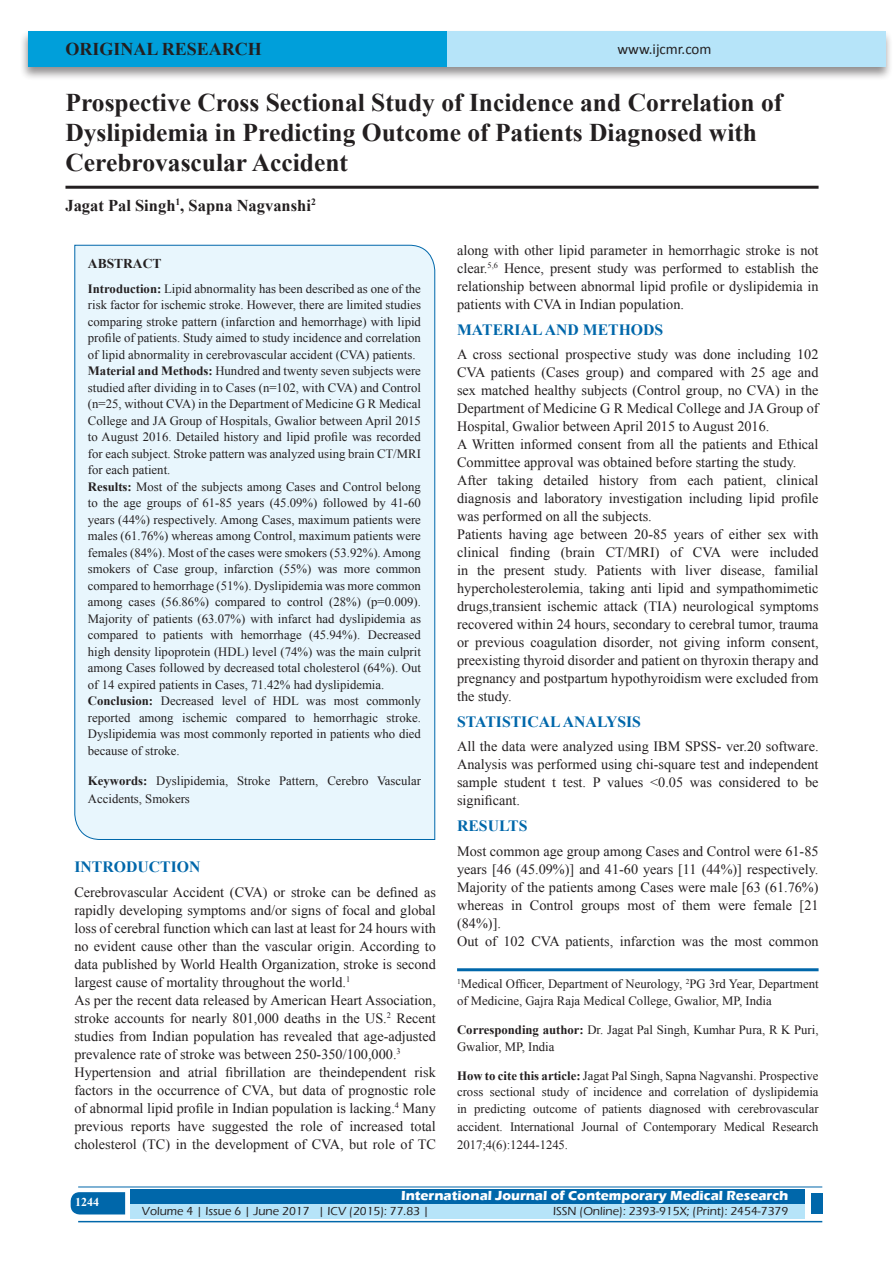
<style>
.page{position:relative;width:893px;height:1263px;background:#fff}
.page>*{position:absolute;margin:0;border:0;box-sizing:border-box;transform-origin:0 0}
.A_Title_New{font:700 25.5px/30px "Times New Roman";color:#231f20}
.AT_new{font:700 18px "Times New Roman";color:#231f20}
.AU-New{font:700 16.5px "Times New Roman";color:#231f20}
.t1{font:700 15.75px "Times New Roman";color:#0067aa}
.t2{font:15px "Calibri";color:#231f20}
.TX_New{font:14.25px/18px "Times New Roman";color:#231f20;text-align:justify}
.t3{font:700 13.5px "Eras ITC";color:#fff}
.t4{font:700 13.5px "Times New Roman";color:#231f20}
.HTC_new{font:12.75px/16.5px "Times New Roman";color:#231f20}
.Affi_New{font:12.75px/16.5px "Times New Roman";color:#231f20}
.Corresponding{font:12.75px/16.5px "Times New Roman";color:#231f20}
.t5{font:500 12px "Eras ITC";color:#231f20}
.t6{font:700 12px "Times New Roman";color:#fff}
.s1{font-weight:700}
</style>
<div class="page">
<div style="left:19px;top:29px;width:874px;height:52px;background:#231f20;opacity:.5"></div>
<div style="left:28px;top:31px;width:857px;height:35px;background:#b6e4f9"></div>
<div style="left:28px;top:31px;width:418px;height:35px;background:#009fda"></div>
<svg style="left:71px;top:1192px;width:54px;height:22px"></svg>
<div style="left:130px;top:1189px;width:674px;height:15px;background:#0067aa"></div>
<div style="left:130px;top:1204px;width:674px;height:15px;background:#b6e4f9"></div>
<hr style="left:78px;top:1186px;width:744px;height:1px;background:#0067aa">
<hr style="left:78px;top:1221px;width:744px;height:1px;background:#0067aa">
<div style="left:811px;top:1193px;width:11px;height:21px;background:#0067aa"></div>
<hr style="left:65px;top:186px;width:754px;height:3px;background:#231f20">
<div style="left:74px;top:244px;width:361px;height:596px;background:#e8f6fd"></div>
<hr style="left:457px;top:968px;width:362px;height:3px;background:#0067aa">
<p class="AT_new" style="left:65px;top:36px;width:198px">ORIGINAL RESEARCH</p>
<p class="t2" style="left:617px;top:40px;width:96px">www.ijcmr.com</p>
<p class="A_Title_New" style="left:65px;top:87px;width:718px">Prospective Cross Sectional Study of Incidence and Correlation of<br>Dyslipidemia in Predicting Outcome of Patients Diagnosed with<br>Cerebrovascular Accident</p>
<p class="AU-New" style="left:65px;top:194px;width:252px">Jagat Pal Singh<sup>1</sup>, Sapna Nagvanshi<sup>2</sup></p>
<p class="t4" style="left:88px;top:254px;width:75px">ABSTRACT</p>
<p class="HTC_new" style="left:88px;top:280px;width:335px"><span class="s1">Introduction:</span> Lipid abnormality has been described as one of the risk factor for ischemic stroke. However, there are limited studies comparing stroke pattern (infarction and hemorrhage) with lipid profile of patients. Study aimed to study incidence and correlation of lipid abnormality in cerebrovascular accident (CVA) patients.<br><span class="s1">Material and Methods:</span> Hundred and twenty seven subjects were studied after dividing in to Cases (n=102, with CVA) and Control (n=25, without CVA) in the Department of Medicine G R Medical College and JA Group of Hospitals, Gwalior between April 2015 to August 2016. Detailed history and lipid profile was recorded for each subject. Stroke pattern was analyzed using brain CT/MRI for each patient.<br><span class="s1">Results:</span> Most of the subjects among Cases and Control belong to the age groups of 61-85 years (45.09%) followed by 41-60 years (44%) respectively. Among Cases, maximum patients were males (61.76%) whereas among Control, maximum patients were females (84%). Most of the cases were smokers (53.92%). Among smokers of Case group, infarction (55%) was more common compared to hemorrhage (51%). Dyslipidemia was more common among cases (56.86%) compared to control (28%) (p=0.009).<br>Majority of patients (63.07%) with infarct had dyslipidemia as compared to patients with hemorrhage (45.94%). Decreased high density lipoprotein (HDL) level (74%) was the main culprit among Cases followed by decreased total cholesterol (64%). Out of 14 expired patients in Cases, 71.42% had dyslipidemia.<br><span class="s1">Conclusion:</span> Decreased level of HDL was most commonly reported among ischemic compared to hemorrhagic stroke.<br>Dyslipidemia was most commonly reported in patients who died because of stroke.</p>
<p class="HTC_new" style="left:88px;top:772px;width:335px;line-height:18px"><span class="s1">Keywords:</span> Dyslipidemia, Stroke Pattern, Cerebro Vascular<br>Accidents, Smokers</p>
<h1 class="t1" style="left:74px;top:856px;width:127px">INTRODUCTION</h1>
<p class="TX_New" style="left:74px;top:882px;width:363px">Cerebrovascular Accident (CVA) or stroke can be defined as rapidly developing symptoms and/or signs of focal and global loss of cerebral function which can last at least for 24 hours with no evident cause other than the vascular origin. According to data published by World Health Organization, stroke is second largest cause of mortality throughout the world.<sup>1</sup></p>
<p class="TX_New" style="left:74px;top:990px;width:363px">As per the recent data released by American Heart Association, stroke accounts for nearly 801,000 deaths in the US.<sup>2</sup> Recent studies from Indian population has revealed that age-adjusted prevalence rate of stroke was between 250-350/100,000.<sup>3</sup></p>
<p class="TX_New" style="left:74px;top:1062px;width:363px">Hypertension and atrial fibrillation are theindependent risk factors in the occurrence of CVA, but data of prognostic role of abnormal lipid profile in Indian population is lacking.<sup>4</sup> Many previous reports have suggested the role of increased total cholesterol (TC) in the development of CVA, but role of TC</p>
<p class="TX_New" style="left:457px;top:241px;width:363px">along with other lipid parameter in hemorrhagic stroke is not clear.<sup>5,6</sup> Hence, present study was performed to establish the relationship between abnormal lipid profile or dyslipidemia in patients with CVA in Indian population.</p>
<h1 class="t1" style="left:457px;top:318px;width:208px">MATERIAL AND METHODS</h1>
<p class="TX_New" style="left:457px;top:345px;width:363px">A cross sectional prospective study was done including 102<br>CVA patients (Cases group) and compared with 25 age and sex matched healthy subjects (Control group, no CVA) in the Department of Medicine G R Medical College and JA Group of Hospital, Gwalior between April 2015 to August 2016.</p>
<p class="TX_New" style="left:457px;top:435px;width:363px">A Written informed consent from all the patients and Ethical<br>Committee approval was obtained before starting the study.</p>
<p class="TX_New" style="left:457px;top:471px;width:363px">After taking detailed history from each patient, clinical diagnosis and laboratory investigation including lipid profile was performed on all the subjects.</p>
<p class="TX_New" style="left:457px;top:525px;width:363px">Patients having age between 20-85 years of either sex with clinical finding (brain CT/MRI) of CVA were included in the present study. Patients with liver disease, familial hypercholesterolemia, taking anti lipid and sympathomimetic drugs,transient ischemic attack (TIA) neurological symptoms recovered within 24 hours, secondary to cerebral tumor, trauma or previous coagulation disorder, not giving inform consent, preexisting thyroid disorder and patient on thyroxin therapy and pregnancy and postpartum hypothyroidism were excluded from the study.</p>
<h1 class="t1" style="left:457px;top:711px;width:185px">STATISTICAL ANALYSIS</h1>
<p class="TX_New" style="left:457px;top:737px;width:363px">All the data were analyzed using IBM SPSS- ver.20 software.<br>Analysis was performed using chi-square test and independent sample student t test. P values &lt;0.05 was considered to be significant.</p>
<h1 class="t1" style="left:457px;top:815px;width:72px">RESULTS</h1>
<p class="TX_New" style="left:457px;top:841px;width:363px">Most common age group among Cases and Control were 61-85 years [46 (45.09%)] and 41-60 years [11 (44%)] respectively.<br>Majority of the patients among Cases were male [63 (61.76%) whereas in Control groups most of them were female [21 (84%)].</p>
<p class="TX_New" style="left:457px;top:931px;width:363px">Out of 102 CVA patients, infarction was the most common</p>
<p class="Affi_New" style="left:457px;top:975px;width:363px"><sup>1</sup>Medical Officer, Department of Neurology, <sup>2</sup>PG 3rd Year, Department of Medicine, Gajra Raja Medical College, Gwalior, MP, India</p>
<p class="Corresponding" style="left:457px;top:1021px;width:363px"><span class="s1">Corresponding author:</span> Dr. Jagat Pal Singh, Kumhar Pura, R K Puri,<br>Gwalior, MP, India</p>
<p class="HTC_new" style="left:457px;top:1067px;width:363px;text-align:justify"><span class="s1">How to cite this article:</span> Jagat Pal Singh, Sapna Nagvanshi. Prospective cross sectional study of incidence and correlation of dyslipidemia in predicting outcome of patients diagnosed with cerebrovascular</p>
<p class="HTC_new" style="left:457px;top:1117px;width:363px;line-height:18px">accident. International Journal of Contemporary Medical Research<br>2017;4(6):1244-1245.</p>
<h4 class="t6" style="left:75px;top:1194px;width:26px">1244</h4>
<p class="t3" style="left:401px;top:1188px;width:389px">International Journal of Contemporary Medical Research</p>
<p class="t5" style="left:142px;top:1204px;width:289px">Volume 4 | Issue 6 | June 2017 | ICV (2015): 77.83 |</p>
<p class="t5" style="left:553px;top:1204px;width:237px">ISSN (Online): 2393-915X; (Print): 2454-7379</p>
</div>
